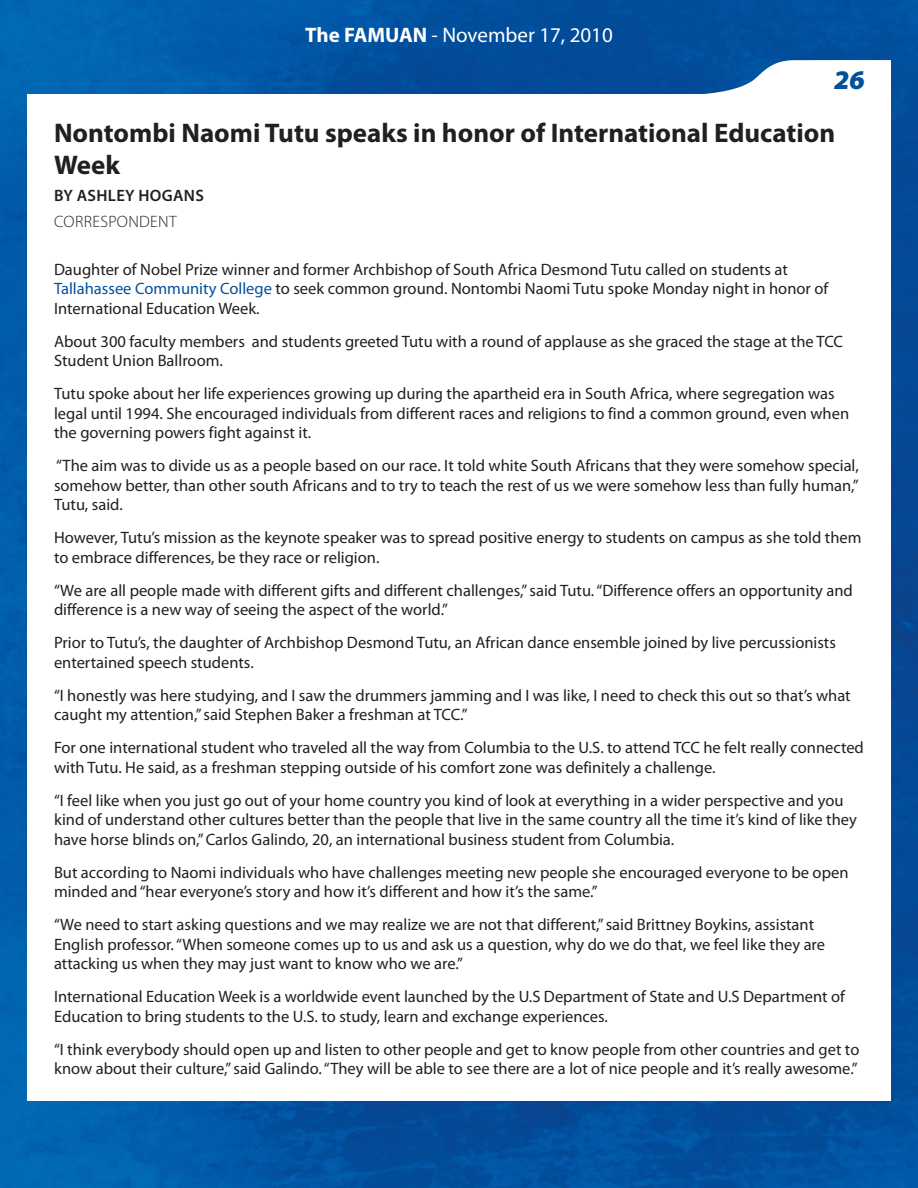
<style>
.page{position:relative;width:918px;height:1188px;background:#fff}
.page>*{position:absolute;margin:0;border:0;box-sizing:border-box;transform-origin:0 0}
.t1{font:700 27px/32.4px "Myriad Pro";color:#231f20}
.t2{font:900 27px "Myriad Pro";color:#01529b}
.t3{font:21px "Myriad Pro";color:#fff}
.t4{font:16.5px/19.5px "Myriad Pro";color:#231f20}
.t5{font:600 16.5px "Myriad Pro";letter-spacing:.02em;color:#231f20}
.t6{font:300 16.5px "Myriad Pro";letter-spacing:.02em;color:#231f20}
.s1{font-weight:700}
.s2{color:#01529b}
</style>
<div class="page">
<img style="left:0;top:0;width:918px;height:1188px">
<svg style="left:626px;top:60px;width:265px;height:34px"></svg>
<div style="left:27px;top:94px;width:864px;height:1007px;background:#fff"></div>
<p class="t3" style="left:305px;top:24px;width:309px"><span class="s1">The FAMUAN</span> - November 17, 2010</p>
<h1 class="t2" style="left:833px;top:65px;width:36px">26</h1>
<h1 class="t1" style="left:54px;top:117px;width:783px">Nontombi Naomi Tutu speaks in honor of International Education<br>Week</h1>
<p class="t5" style="left:54px;top:186px;width:119px">BY ASHLEY HOGANS</p>
<p class="t6" style="left:54px;top:213px;width:124px">CORRESPONDENT</p>
<p class="t4" style="left:54px;top:260px;width:776px">Daughter of Nobel Prize winner and former Archbishop of South Africa Desmond Tutu called on students at<br><span class="s2">Tallahassee Community College</span> to seek common ground. Nontombi Naomi Tutu spoke Monday night in honor of<br>International Education Week.</p>
<p class="t4" style="left:54px;top:332px;width:791px">About 300 faculty members and students greeted Tutu with a round of applause as she graced the stage at the TCC<br>Student Union Ballroom.</p>
<p class="t4" style="left:54px;top:384px;width:797px">Tutu spoke about her life experiences growing up during the apartheid era in South Africa, where segregation was legal until 1994. She encouraged individuals from different races and religions to find a common ground, even when the governing powers fight against it.</p>
<p class="t4" style="left:54px;top:456px;width:806px;text-align:justify">“The aim was to divide us as a people based on our race. It told white South Africans that they were somehow special, somehow better, than other south Africans and to try to teach the rest of us we were somehow less than fully human,” Tutu, said.</p>
<p class="t4" style="left:54px;top:528px;width:809px">However, Tutu’s mission as the keynote speaker was to spread positive energy to students on campus as she told them to embrace differences, be they race or religion.</p>
<p class="t4" style="left:54px;top:581px;width:800px">“We are all people made with different gifts and different challenges,” said Tutu. “Difference offers an opportunity and difference is a new way of seeing the aspect of the world.”</p>
<p class="t4" style="left:54px;top:633px;width:783px">Prior to Tutu’s, the daughter of Archbishop Desmond Tutu, an African dance ensemble joined by live percussionists entertained speech students.</p>
<p class="t4" style="left:54px;top:686px;width:798px">“I honestly was here studying, and I saw the drummers jamming and I was like, I need to check this out so that’s what caught my attention,” said Stephen Baker a freshman at TCC.”</p>
<p class="t4" style="left:54px;top:738px;width:811px">For one international student who traveled all the way from Columbia to the U.S. to attend TCC he felt really connected with Tutu. He said, as a freshman stepping outside of his comfort zone was definitely a challenge.</p>
<p class="t4" style="left:54px;top:791px;width:804px">“I feel like when you just go out of your home country you kind of look at everything in a wider perspective and you kind of understand other cultures better than the people that live in the same country all the time it’s kind of like they have horse blinds on,” Carlos Galindo, 20, an international business student from Columbia.</p>
<p class="t4" style="left:54px;top:863px;width:796px">But according to Naomi individuals who have challenges meeting new people she encouraged everyone to be open minded and “hear everyone’s story and how it’s different and how it’s the same.”</p>
<p class="t4" style="left:54px;top:915px;width:773px">“We need to start asking questions and we may realize we are not that different,” said Brittney Boykins, assistant<br>English professor. “When someone comes up to us and ask us a question, why do we do that, we feel like they are attacking us when they may just want to know who we are.”</p>
<p class="t4" style="left:54px;top:987px;width:793px">International Education Week is a worldwide event launched by the U.S Department of State and U.S Department of<br>Education to bring students to the U.S. to study, learn and exchange experiences.</p>
<p class="t4" style="left:54px;top:1040px;width:807px">“I think everybody should open up and listen to other people and get to know people from other countries and get to know about their culture,” said Galindo. “They will be able to see there are a lot of nice people and it’s really awesome.”</p>
</div>
